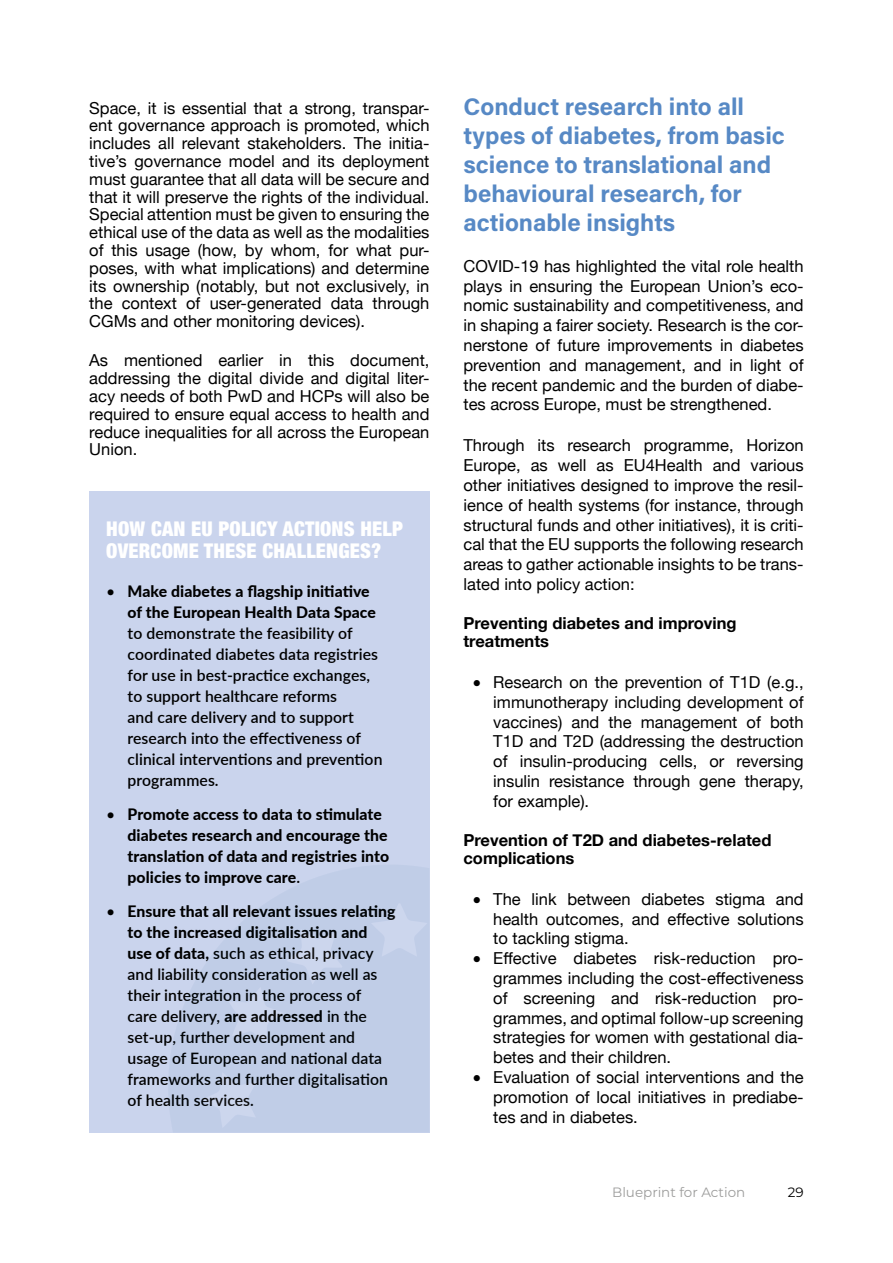
<style>
.page{position:relative;width:893px;height:1263px;background:#fff}
.page>*{position:absolute;margin:0;border:0;box-sizing:border-box;transform-origin:0 0}
.Sub_heading{font:700 24px/28.8px "Acumin Pro";color:#5789c5}
.LIGHT_BLUE_BOX_HEADE{font:900 condensed 20.25px/22.5px "Helvetica Neue";letter-spacing:.01em;color:#fff}
.t1{font:16.5px/19.8px "Helvetica Neue";color:#000;text-align:justify}
.t2{font:700 16.5px/17.9px "Helvetica Neue";color:#000}
.t3{font:600 15.75px/21px "Lato";letter-spacing:.005em;color:#000}
.t4{font:800 15.75px/21px "Lato";letter-spacing:.005em;color:#000}
.t5{font:13.5px "Montserrat";color:#9d9d9c}
.t6{font:13.5px "Montserrat";color:#000}
.s1{font-weight:400}
.s2{font-weight:800}
.s3{font-weight:600}
.s4{font-family:"Lato"}
</style>
<div class="page">
<div style="left:89px;top:491px;width:340px;height:322px;background:#cad4ed"></div>
<div style="left:89px;top:811px;width:340px;height:321px;background:#cad4ed"></div>
<p class="t1" style="left:89px;top:100px;width:342px;line-height:17.9px">Space, it is essential that a strong, transpar&shy;ent governance approach is promoted, which includes all relevant stakeholders. The initia&shy;tive’s governance model and its deployment must guarantee that all data will be secure and that it will preserve the rights of the individual.<br>Special attention must be given to ensuring the ethical use of the data as well as the modalities of this usage (how, by whom, for what pur&shy;poses, with what implications) and determine its ownership (notably, but not exclusively, in the context of user-generated data through CGMs and other monitoring devices).</p>
<p class="t1" style="left:89px;top:352px;width:342px;line-height:17.9px">As mentioned earlier in this document, addressing the digital divide and digital liter&shy;acy needs of both PwD and HCPs will also be required to ensure equal access to health and reduce inequalities for all across the European Union.</p>
<p class="LIGHT_BLUE_BOX_HEADE" style="left:106px;top:516px;width:298px">HOW CAN EU POLICY ACTIONS HELP<br>OVERCOME THESE CHALLENGES?</p>
<p class="t3" style="left:128px;top:580px;width:256px;text-indent:-21px"><span class="s1">•</span> <span class="s2">Make diabetes a flagship initiative of the European Health Data Space </span>to demonstrate the feasibility of coordinated diabetes data registries for use in best-practice exchanges, to support healthcare reforms<br>and care delivery and to support research into the effectiveness of clinical interventions and prevention programmes.</p>
<p class="t4" style="left:128px;top:803px;width:263px;text-indent:-21px"><span class="s1">•</span> Promote access to data to stimulate diabetes research and encourage the translation of data and registries into policies to improve care<span class="s3">.</span></p>
<p class="t3" style="left:128px;top:900px;width:269px;text-indent:-21px"><span class="s1">•</span> <span class="s2">Ensure that all relevant issues relating to the increased digitalisation and use of data,</span> such as ethical, privacy and liability consideration as well as their integration in the process of<br>care delivery, <span class="s2">are addressed</span> in the set-up, further development and usage of European and national data frameworks and further digitalisation of health services.</p>
<p class="Sub_heading" style="left:463px;top:92px;width:323px">Conduct research into all types of diabetes, from basic science to translational and behavioural research, for actionable insights</p>
<p class="t1" style="left:463px;top:257px;width:342px">COVID-19 has highlighted the vital role health plays in ensuring the European Union’s eco&shy;nomic sustainability and competitiveness, and in shaping a fairer society. Research is the cor&shy;nerstone of future improvements in diabetes prevention and management, and in light of the recent pandemic and the burden of diabe&shy;tes across Europe, must be strengthened.</p>
<p class="t1" style="left:463px;top:437px;width:342px">Through its research programme, Horizon Europe, as well as EU4Health and various other initiatives designed to improve the resil&shy;ience of health systems (for instance, through structural funds and other initiatives), it is criti&shy;cal that the EU supports the following research areas to gather actionable insights to be trans&shy;lated into policy action:</p>
<p class="t2" style="left:463px;top:615px;width:275px">Preventing diabetes and improving treatments</p>
<p class="t1" style="left:493px;top:673px;width:312px;text-indent:-21px"><span class="s4">•</span> Research on the prevention of T1D (e.g., immunotherapy including development of vaccines) and the management of both T1D and T2D (addressing the destruction of insulin-producing cells, or reversing insulin resistance through gene therapy, for example).</p>
<p class="t2" style="left:463px;top:831px;width:310px">Prevention of T2D and diabetes-related complications</p>
<p class="t1" style="left:493px;top:890px;width:312px;text-indent:-21px"><span class="s4">•</span> The link between diabetes stigma and health outcomes, and effective solutions to tackling stigma.</p>
<p class="t1" style="left:493px;top:949px;width:312px;text-indent:-21px"><span class="s4">•</span> Effective diabetes risk-reduction pro&shy;grammes including the cost-effectiveness of screening and risk-reduction pro&shy;grammes, and optimal follow-up screening strategies for women with gestational dia&shy;betes and their children.</p>
<p class="t1" style="left:493px;top:1068px;width:312px;text-indent:-21px"><span class="s4">•</span> Evaluation of social interventions and the promotion of local initiatives in prediabe&shy;tes and in diabetes.</p>
<p class="t5" style="left:612px;top:1183px;width:135px">Blueprint for Action</p>
<p class="t6" style="left:788px;top:1183px;width:17px">29</p>
</div>
